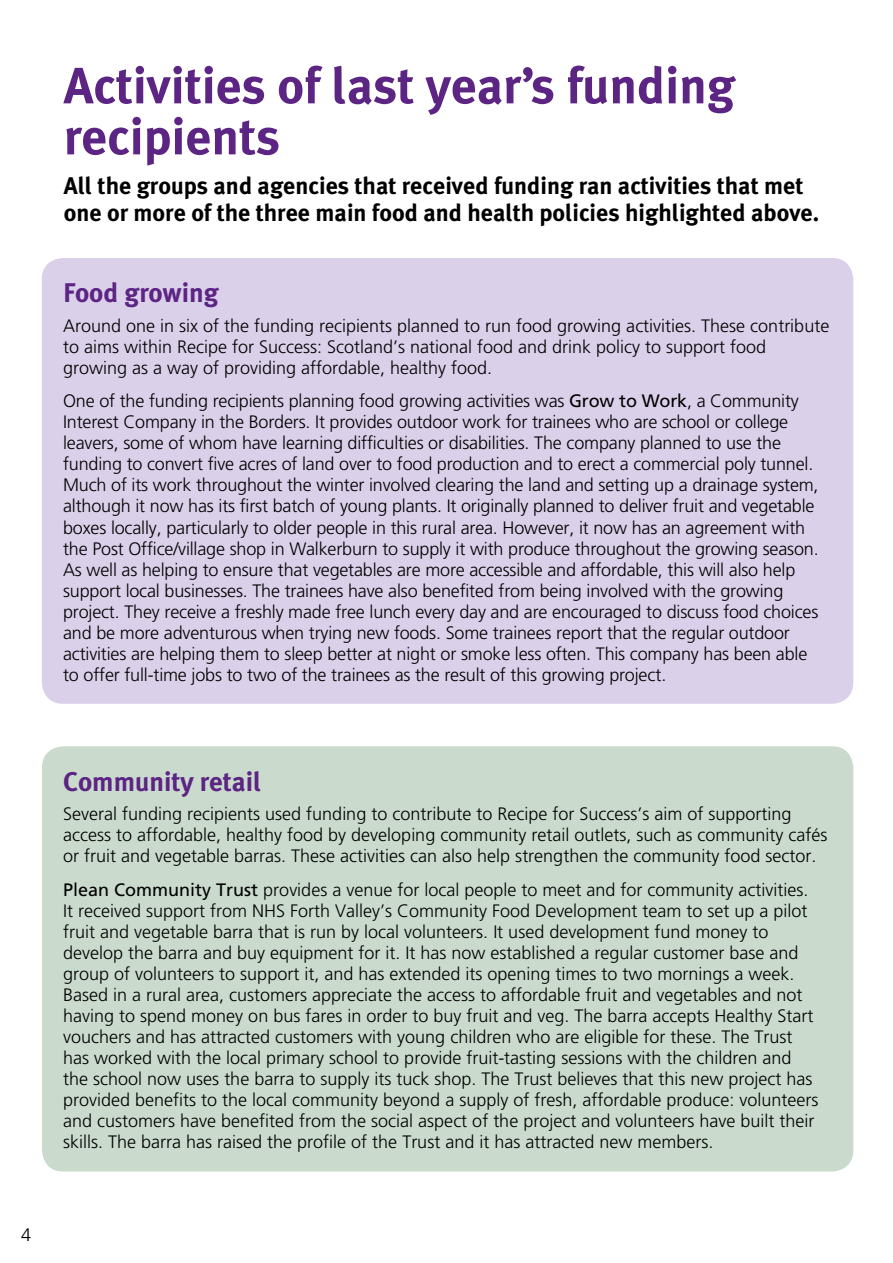
<style>
.page{position:relative;width:893px;height:1263px;background:#fff}
.page>*{position:absolute;margin:0;border:0;box-sizing:border-box;transform-origin:0 0}
.A_head{font:700 51px/51px "Meta Plus";color:#5c2483}
.B_head{font:700 27px "Meta Plus";color:#5c2483}
.Intro_text{font:700 24px/27px "Meta Plus";color:#000}
.Body_text{font:300 18px/21px "Frutiger";color:#000}
.t1{font:300 18px "Frutiger LT Std";color:#000}
.s1{font-family:"Frutiger LT Std";font-weight:400}
</style>
<div class="page">
<div style="left:42px;top:746px;width:811px;height:425px;background:#cadbce;border-radius:21px"></div>
<div style="left:42px;top:258px;width:811px;height:446px;background:#dbd0e9;border-radius:21px"></div>
<p class="A_head" style="left:64px;top:60px;width:673px">Activities of last year’s funding recipients</p>
<p class="Intro_text" style="left:64px;top:172px;width:757px">All the groups and agencies that received funding ran activities that met one or more of the three main food and health policies highlighted above.</p>
<p class="B_head" style="left:63px;top:277px;width:157px">Food growing</p>
<p class="Body_text" style="left:63px;top:315px;width:768px">Around one in six of the funding recipients planned to run food growing activities. These contribute to aims within Recipe for Success: Scotland’s national food and drink policy to support food growing as a way of providing affordable, healthy food.</p>
<p class="Body_text" style="left:63px;top:391px;width:757px">One of the funding recipients planning food growing activities was <span class="s1">Grow to Work</span>, a Community Interest Company in the Borders. It provides outdoor work for trainees who are school or college leavers, some of whom have learning difficulties or disabilities. The company planned to use the funding to convert five acres of land over to food production and to erect a commercial poly tunnel.<br>Much of its work throughout the winter involved clearing the land and setting up a drainage system, although it now has its first batch of young plants. It originally planned to deliver fruit and vegetable boxes locally, particularly to older people in this rural area. However, it now has an agreement with the Post Office/village shop in Walkerburn to supply it with produce throughout the growing season.<br>As well as helping to ensure that vegetables are more accessible and affordable, this will also help support local businesses. The trainees have also benefited from being involved with the growing project. They receive a freshly made free lunch every day and are encouraged to discuss food choices and be more adventurous when trying new foods. Some trainees report that the regular outdoor activities are helping them to sleep better at night or smoke less often. This company has been able to offer full-time jobs to two of the trainees as the result of this growing project.</p>
<p class="t1" style="left:21px;top:1224px;width:12px">4</p>
<p class="B_head" style="left:63px;top:766px;width:200px">Community retail</p>
<p class="Body_text" style="left:63px;top:803px;width:766px">Several funding recipients used funding to contribute to Recipe for Success’s aim of supporting access to affordable, healthy food by developing community retail outlets, such as community cafés or fruit and vegetable barras. These activities can also help strengthen the community food sector.</p>
<p class="Body_text" style="left:63px;top:879px;width:757px"><span class="s1">Plean Community Trust</span> provides a venue for local people to meet and for community activities.<br>It received support from NHS Forth Valley’s Community Food Development team to set up a pilot fruit and vegetable barra that is run by local volunteers. It used development fund money to develop the barra and buy equipment for it. It has now established a regular customer base and group of volunteers to support it, and has extended its opening times to two mornings a week.<br>Based in a rural area, customers appreciate the access to affordable fruit and vegetables and not having to spend money on bus fares in order to buy fruit and veg. The barra accepts Healthy Start vouchers and has attracted customers with young children who are eligible for these. The Trust has worked with the local primary school to provide fruit-tasting sessions with the children and the school now uses the barra to supply its tuck shop. The Trust believes that this new project has provided benefits to the local community beyond a supply of fresh, affordable produce: volunteers and customers have benefited from the social aspect of the project and volunteers have built their skills. The barra has raised the profile of the Trust and it has attracted new members.</p>
</div>
